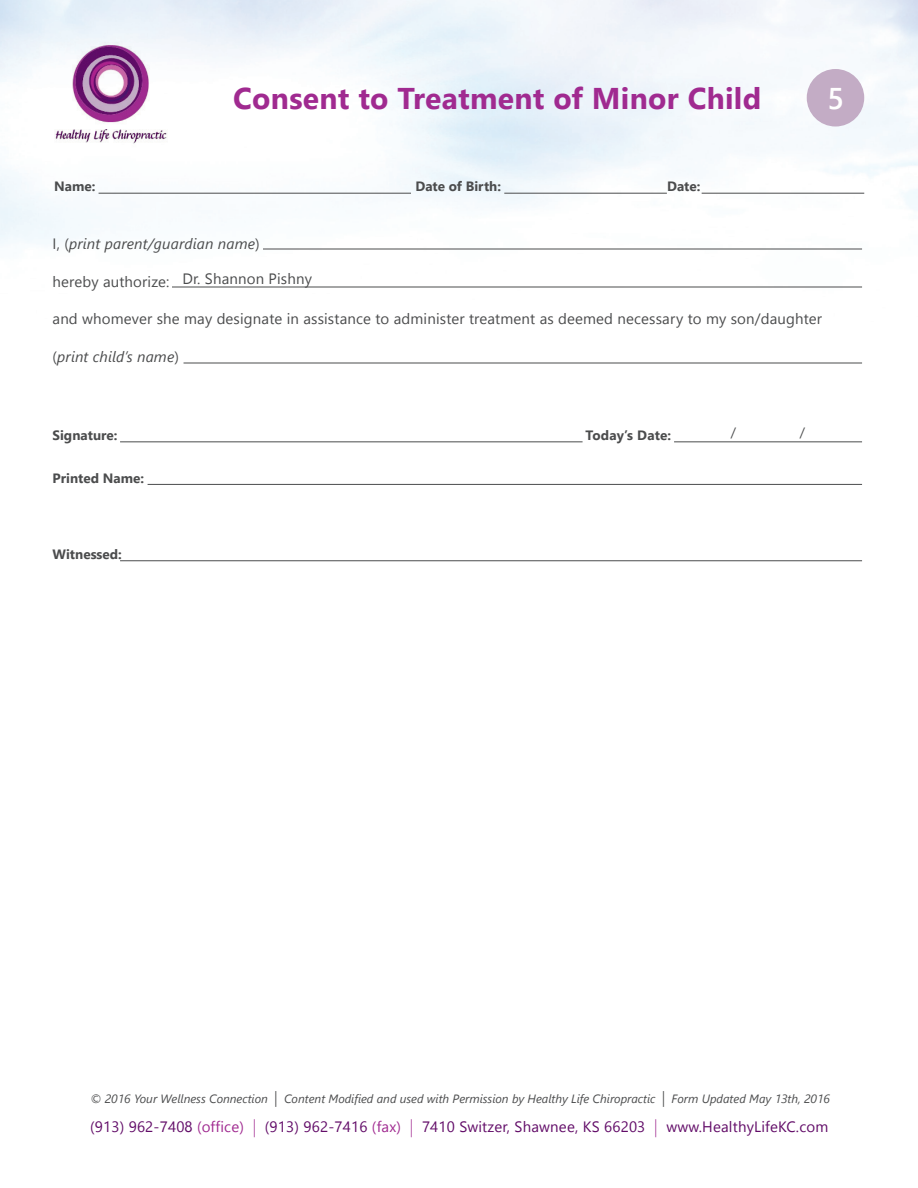
<style>
.page{position:relative;width:918px;height:1188px;background:#fff}
.page>*{position:absolute;margin:0;border:0;box-sizing:border-box;transform-origin:0 0}
.t1{font:700 30px "Segoe UI";letter-spacing:.01em;color:#a02a90}
.t2{font:600 30px "Segoe UI";color:#fff}
.t3{font:15px "Segoe UI";letter-spacing:.01em;color:#4b4c4d}
.t4{font:15px "Segoe UI";letter-spacing:.015em;color:#620c68}
.t5{font:italic 15px "Segoe UI";letter-spacing:.01em;color:#4b4c4d}
.t6{font:700 13.5px "Segoe UI";color:#4b4c4d}
.t7{font:13.5px "Segoe UI";color:#4b4c4d}
.t8{font:italic 12px "Segoe UI";color:#4b4c4d}
.s1{font-style:normal}
.s2{font-size:15.6px}
.s3{color:#a02a90}
.s4{font-weight:300;font-size:18px;color:#a02a90}
</style>
<div class="page">
<div style="left:807px;top:69px;width:57px;height:58px;background:#c3acc5;border-radius:50%"></div>
<img style="left:54px;top:38px;width:114px;height:109px">
<hr style="left:120px;top:442px;width:463px;height:1px;background:#4b4c4d">
<hr style="left:263px;top:249px;width:599px;height:1px;background:#4b4c4d">
<hr style="left:172px;top:287px;width:690px;height:1px;background:#4b4c4d">
<hr style="left:184px;top:363px;width:678px;height:1px;background:#4b4c4d">
<hr style="left:148px;top:484px;width:714px;height:1px;background:#4b4c4d">
<hr style="left:674px;top:442px;width:188px;height:1px;background:#4b4c4d">
<hr style="left:120px;top:561px;width:742px;height:1px;background:#4b4c4d">
<hr style="left:99px;top:193px;width:312px;height:1px;background:#4b4c4d">
<hr style="left:702px;top:193px;width:162px;height:1px;background:#4b4c4d">
<hr style="left:504px;top:193px;width:163px;height:1px;background:#4b4c4d">
<h1 class="t1" style="left:233px;top:76px;width:530px">Consent to Treatment of Minor Child</h1>
<p class="t6" style="left:54px;top:176px;width:43px">Name:</p>
<p class="t6" style="left:415px;top:176px;width:87px">Date of Birth:</p>
<p class="t6" style="left:667px;top:176px;width:35px">Date:</p>
<h1 class="t2" style="left:827px;top:76px;width:18px">5</h1>
<p class="t5" style="left:53px;top:234px;width:209px"><span class="s1">I, (</span>print parent/guardian name<span class="s1">)</span></p>
<p class="t3" style="left:53px;top:269px;width:261px">hereby authorize: Dr. Shannon Pishny</p>
<p class="t3" style="left:53px;top:308px;width:771px">and whomever she may designate in assistance to administer treatment as deemed necessary to my son/daughter</p>
<p class="t5" style="left:53px;top:346px;width:128px"><span class="s1">(</span>print child’s name<span class="s1">)</span></p>
<p class="t6" style="left:53px;top:425px;width:66px">Signature:</p>
<p class="t6" style="left:586px;top:425px;width:87px">Today’s Date:</p>
<p class="t7" style="left:731px;top:422px;width:7px">/</p>
<p class="t7" style="left:800px;top:422px;width:7px">/</p>
<p class="t6" style="left:53px;top:468px;width:93px">Printed Name:</p>
<p class="t6" style="left:53px;top:544px;width:71px">Witnessed:</p>
<p class="t8" style="left:91px;top:1090px;width:741px">© 2016 Your Wellness Connection <span class="s2">|</span> Content Modified and used with Permission by Healthy Life Chiropractic <span class="s2">|</span> Form Updated May 13th, 2016</p>
<p class="t4" style="left:90px;top:1116px;width:740px">(913) 962-7408 <span class="s3">(office)</span> <span class="s4">|</span> (913) 962-7416 <span class="s3">(fax)</span> <span class="s4">|</span> 7410 Switzer, Shawnee, KS 66203 <span class="s4">|</span> www.HealthyLifeKC.com</p>
</div>
